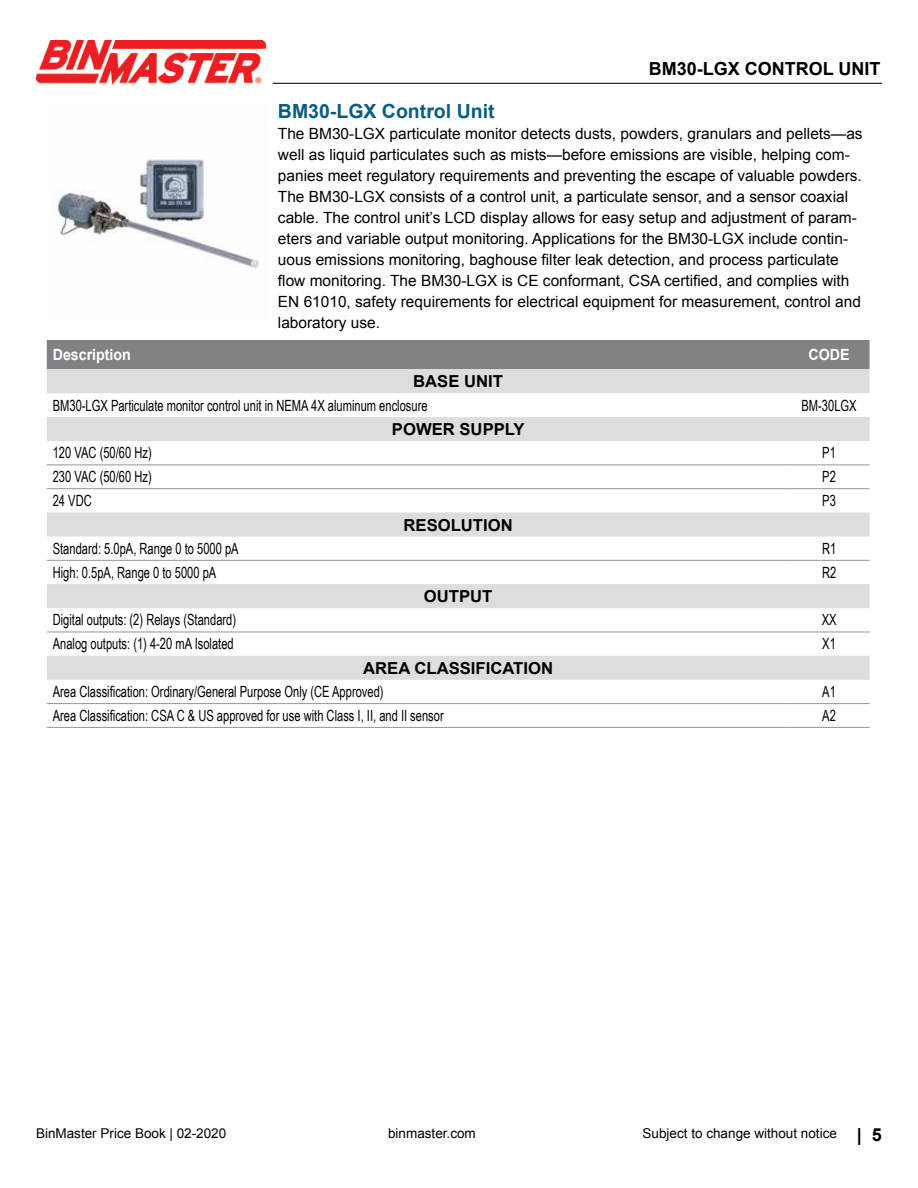
<style>
.page{position:relative;width:918px;height:1188px;background:#fff}
.page>*{position:absolute;margin:0;border:0;box-sizing:border-box;transform-origin:0 0}
.t1{font:700 19.5px "Arial";color:#075b85}
.t2{font:700 18px "Arial";color:#000}
.t3{font:700 16.5px "Arial";color:#000}
.t4{font:15.45px/21px "Arial";color:#000}
.t5{font:15.45px "Arial Narrow";color:#000;scale:.88 1}
.t6{font:700 15.45px "Arial";color:#fff;scale:.92 1}
.t7{font:13.5px "Arial";color:#000}
.s1{font-weight:700;font-size:18px}
</style>
<div class="page">
<img style="left:36px;top:40px;width:230px;height:45px">
<hr style="left:273px;top:83px;width:609px;height:1px;background:#000">
<img style="left:57px;top:159px;width:202px;height:109px">
<div style="left:47px;top:340px;width:823px;height:29px;background:#808285"></div>
<svg style="left:47px;top:369px;width:823px;height:311px"></svg>
<hr style="left:47px;top:727px;width:742px;height:1px;background:#939598">
<hr style="left:789px;top:727px;width:81px;height:1px;background:#939598">
<hr style="left:47px;top:465px;width:742px;height:1px;background:#939598">
<hr style="left:789px;top:465px;width:81px;height:1px;background:#939598">
<hr style="left:47px;top:488px;width:742px;height:1px;background:#939598">
<hr style="left:789px;top:488px;width:81px;height:1px;background:#939598">
<hr style="left:47px;top:560px;width:742px;height:1px;background:#939598">
<hr style="left:789px;top:560px;width:81px;height:1px;background:#939598">
<hr style="left:47px;top:632px;width:742px;height:1px;background:#939598">
<hr style="left:789px;top:632px;width:81px;height:1px;background:#939598">
<hr style="left:47px;top:703px;width:742px;height:1px;background:#939598">
<hr style="left:789px;top:703px;width:81px;height:1px;background:#939598">
<p class="t2" style="left:649px;top:56px;width:233px">BM30-LGX CONTROL UNIT</p>
<p class="t1" style="left:278px;top:98px;width:218px">BM30-LGX Control Unit</p>
<p class="t4" style="left:278px;top:123px;width:586px">The BM30-LGX particulate monitor detects dusts, powders, granulars and pellets—as well as liquid particulates such as mists—before emissions are visible, helping com&shy;panies meet regulatory requirements and preventing the escape of valuable powders.<br>The BM30-LGX consists of a control unit, a particulate sensor, and a sensor coaxial cable. The control unit’s LCD display allows for easy setup and adjustment of param&shy;eters and variable output monitoring. Applications for the BM30-LGX include contin&shy;uous emissions monitoring, baghouse filter leak detection, and process particulate flow monitoring. The BM30-LGX is CE conformant, CSA certified, and complies with EN 61010, safety requirements for electrical equipment for measurement, control and laboratory use.</p>
<p class="t6" style="left:53px;top:345px;width:86px">Description</p>
<p class="t6" style="left:809px;top:345px;width:46px">CODE</p>
<p class="t3" style="left:413px;top:370px;width:91px">BASE UNIT</p>
<p class="t5" style="left:53px;top:394px;width:428px">BM30-LGX Particulate monitor control unit in NEMA 4X aluminum enclosure</p>
<p class="t5" style="left:802px;top:394px;width:64px">BM-30LGX</p>
<p class="t3" style="left:392px;top:418px;width:134px">POWER SUPPLY</p>
<p class="t5" style="left:53px;top:442px;width:114px">120 VAC (50/60 Hz)</p>
<p class="t5" style="left:822px;top:442px;width:17px">P1</p>
<p class="t5" style="left:53px;top:465px;width:114px">230 VAC (50/60 Hz)</p>
<p class="t5" style="left:822px;top:465px;width:17px">P2</p>
<p class="t5" style="left:53px;top:489px;width:46px">24 VDC</p>
<p class="t5" style="left:822px;top:489px;width:17px">P3</p>
<p class="t3" style="left:404px;top:514px;width:111px">RESOLUTION</p>
<p class="t5" style="left:53px;top:537px;width:213px">Standard: 5.0pA, Range 0 to 5000 pA</p>
<p class="t5" style="left:822px;top:537px;width:18px">R1</p>
<p class="t5" style="left:53px;top:561px;width:187px">High: 0.5pA, Range 0 to 5000 pA</p>
<p class="t5" style="left:822px;top:561px;width:18px">R2</p>
<p class="t3" style="left:424px;top:585px;width:70px">OUTPUT</p>
<p class="t5" style="left:53px;top:609px;width:210px">Digital outputs: (2) Relays (Standard)</p>
<p class="t5" style="left:822px;top:609px;width:18px">XX</p>
<p class="t5" style="left:53px;top:632px;width:207px">Analog outputs: (1) 4-20 mA Isolated</p>
<p class="t5" style="left:822px;top:632px;width:17px">X1</p>
<p class="t3" style="left:363px;top:657px;width:191px">AREA CLASSIFICATION</p>
<p class="t5" style="left:53px;top:680px;width:378px">Area Classification: Ordinary/General Purpose Only (CE Approved)</p>
<p class="t5" style="left:822px;top:680px;width:17px">A1</p>
<p class="t5" style="left:53px;top:704px;width:446px">Area Classification: CSA C &amp; US approved for use with Class I, II, and II sensor</p>
<p class="t5" style="left:822px;top:704px;width:17px">A2</p>
<p class="t7" style="left:36px;top:1124px;width:192px">BinMaster Price Book | 02-2020</p>
<p class="t7" style="left:388px;top:1124px;width:89px">binmaster.com</p>
<p class="t7" style="left:643px;top:1124px;width:241px">Subject to change without notice <span class="s1">| 5</span></p>
</div>
